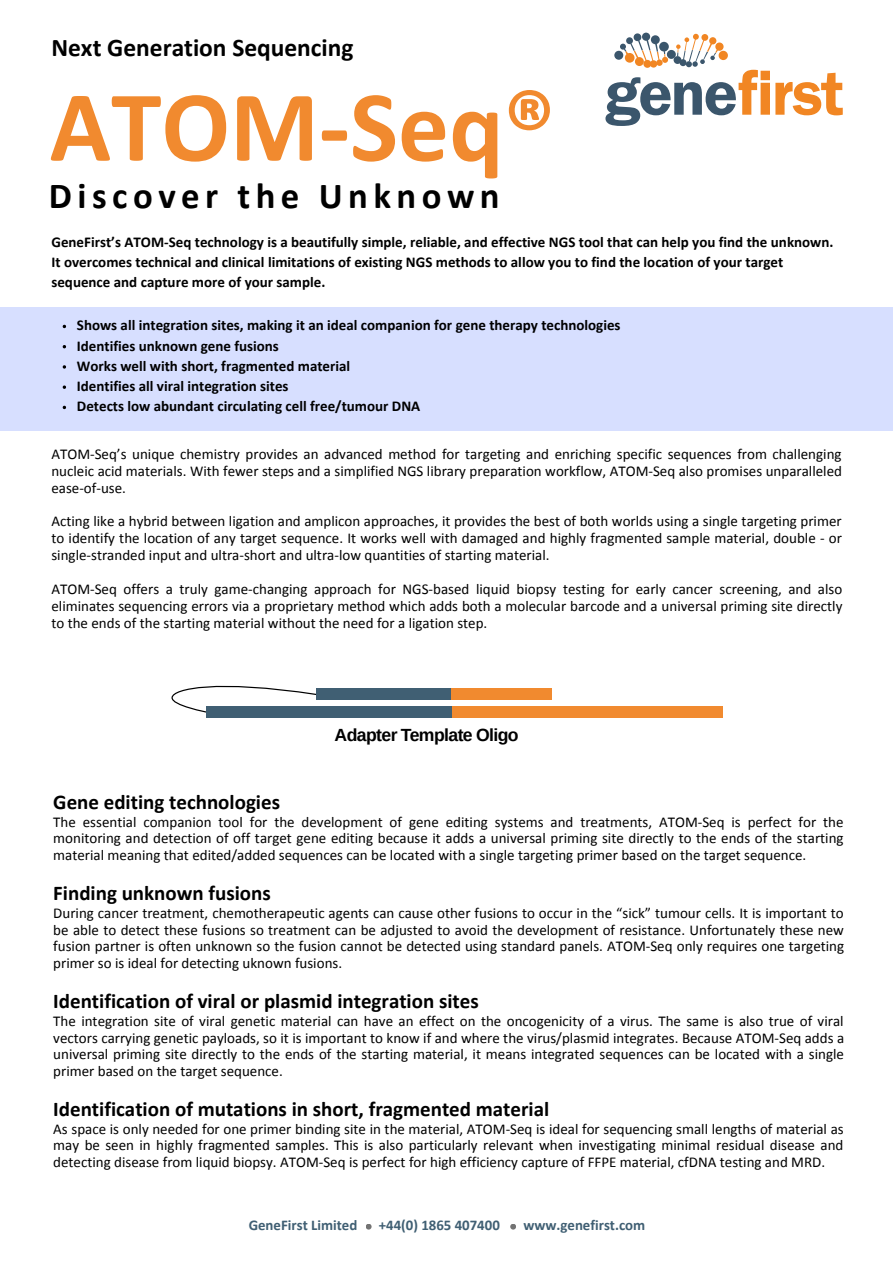
<style>
.page{position:relative;width:893px;height:1264px;background:#fff}
.page>*{position:absolute;margin:0;border:0;box-sizing:border-box;transform-origin:0 0}
.t1{font:700 101.55px "Calibri";color:#f18a2f}
.t2{font:700 36.75px "Calibri";letter-spacing:.15em;color:#000}
.t3{font:700 25.5px "Calibri";color:#000}
.t4{font:700 21px "Calibri";color:#000}
.t5{font:700 17.55px "Liberation Sans";letter-spacing:-.035em;color:#000}
.t6{font:15px/16.8px "Calibri";color:#000;text-align:justify}
.t7{font:700 15px/20.2px "Calibri";color:#000}
.t8{font:700 14.85px "Calibri";color:#405f73}
</style>
<div class="page">
<div style="left:642px;top:33px;width:8px;height:8px;background:#3b566c;border-radius:50%"></div>
<svg style="left:605px;top:34px;width:237px;height:92px"></svg>
<div style="left:0;top:307px;width:892px;height:123px;background:#d7dfff"></div>
<svg style="left:63px;top:385px;width:3px;height:4px"></svg>
<svg style="left:171px;top:685px;width:147px;height:28px"></svg>
<div style="left:206px;top:706px;width:245px;height:11px;background:#405f73"></div>
<div style="left:316px;top:688px;width:136px;height:11px;background:#405f73"></div>
<div style="left:451px;top:706px;width:271px;height:11px;background:#f18a2f"></div>
<div style="left:452px;top:688px;width:100px;height:11px;background:#f18a2f"></div>
<svg style="left:366px;top:1224px;width:5px;height:5px"></svg>
<svg style="left:510px;top:1224px;width:6px;height:5px"></svg>
<p class="t3" style="left:51px;top:37px;width:303px">Next Generation Sequencing</p>
<p class="t1" style="left:50px;top:84px;width:507px">ATOM-Seq®</p>
<p class="t2" style="left:49px;top:180px;width:452px">Discover the Unknown</p>
<p class="t7" style="left:51px;top:233px;width:783px">GeneFirst’s ATOM-Seq technology is a beautifully simple, reliable, and effective NGS tool that can help you find the unknown.<br>It overcomes technical and clinical limitations of existing NGS methods to allow you to find the location of your target sequence and capture more of your sample.</p>
<p class="t7" style="left:77px;top:316px;width:545px">Shows all integration sites, making it an ideal companion for gene therapy technologies</p>
<p class="t7" style="left:77px;top:337px;width:203px">Identifies unknown gene fusions</p>
<p class="t7" style="left:77px;top:357px;width:275px">Works well with short, fragmented material</p>
<p class="t7" style="left:77px;top:377px;width:213px">Identifies all viral integration sites</p>
<p class="t7" style="left:77px;top:397px;width:345px">Detects low abundant circulating cell free/tumour DNA</p>
<p class="t6" style="left:51px;top:447px;width:792px">ATOM-Seq’s unique chemistry provides an advanced method for targeting and enriching specific sequences from challenging nucleic acid materials. With fewer steps and a simplified NGS library preparation workflow, ATOM-Seq also promises unparalleled ease-of-use.</p>
<p class="t6" style="left:51px;top:514px;width:792px">Acting like a hybrid between ligation and amplicon approaches, it provides the best of both worlds using a single targeting primer to identify the location of any target sequence. It works well with damaged and highly fragmented sample material, double - or single-stranded input and ultra-short and ultra-low quantities of starting material.</p>
<p class="t6" style="left:51px;top:582px;width:792px">ATOM-Seq offers a truly game-changing approach for NGS-based liquid biopsy testing for early cancer screening, and also eliminates sequencing errors via a proprietary method which adds both a molecular barcode and a universal priming site directly to the ends of the starting material without the need for a ligation step.</p>
<p class="t5" style="left:334px;top:725px;width:186px">Adapter Template Oligo</p>
<p class="t4" style="left:53px;top:792px;width:228px">Gene editing technologies</p>
<p class="t6" style="left:53px;top:814px;width:791px">The essential companion tool for the development of gene editing systems and treatments, ATOM-Seq is perfect for the monitoring and detection of off target gene editing because it adds a universal priming site directly to the ends of the starting material meaning that edited/added sequences can be located with a single targeting primer based on the target sequence.</p>
<p class="t4" style="left:53px;top:883px;width:219px">Finding unknown fusions</p>
<p class="t6" style="left:53px;top:905px;width:792px">During cancer treatment, chemotherapeutic agents can cause other fusions to occur in the “sick” tumour cells. It is important to be able to detect these fusions so treatment can be adjusted to avoid the development of resistance. Unfortunately these new fusion partner is often unknown so the fusion cannot be detected using standard panels. ATOM-Seq only requires one targeting primer so is ideal for detecting uknown fusions.</p>
<p class="t4" style="left:53px;top:991px;width:427px">Identification of viral or plasmid integration sites</p>
<p class="t6" style="left:53px;top:1013px;width:792px">The integration site of viral genetic material can have an effect on the oncogenicity of a virus. The same is also true of viral vectors carrying genetic payloads, so it is important to know if and where the virus/plasmid integrates. Because ATOM-Seq adds a universal priming site directly to the ends of the starting material, it means integrated sequences can be located with a single primer based on the target sequence.</p>
<p class="t4" style="left:53px;top:1099px;width:497px">Identification of mutations in short, fragmented material</p>
<p class="t6" style="left:53px;top:1121px;width:791px">As space is only needed for one primer binding site in the material, ATOM-Seq is ideal for sequencing small lengths of material as may be seen in highly fragmented samples. This is also particularly relevant when investigating minimal residual disease and detecting disease from liquid biopsy. ATOM-Seq is perfect for high efficiency capture of FFPE material, cfDNA testing and MRD.</p>
<p class="t8" style="left:249px;top:1219px;width:110px">GeneFirst Limited</p>
<p class="t8" style="left:379px;top:1219px;width:122px">+44(0) 1865 407400</p>
<p class="t8" style="left:523px;top:1219px;width:123px">www.genefirst.com</p>
</div>
